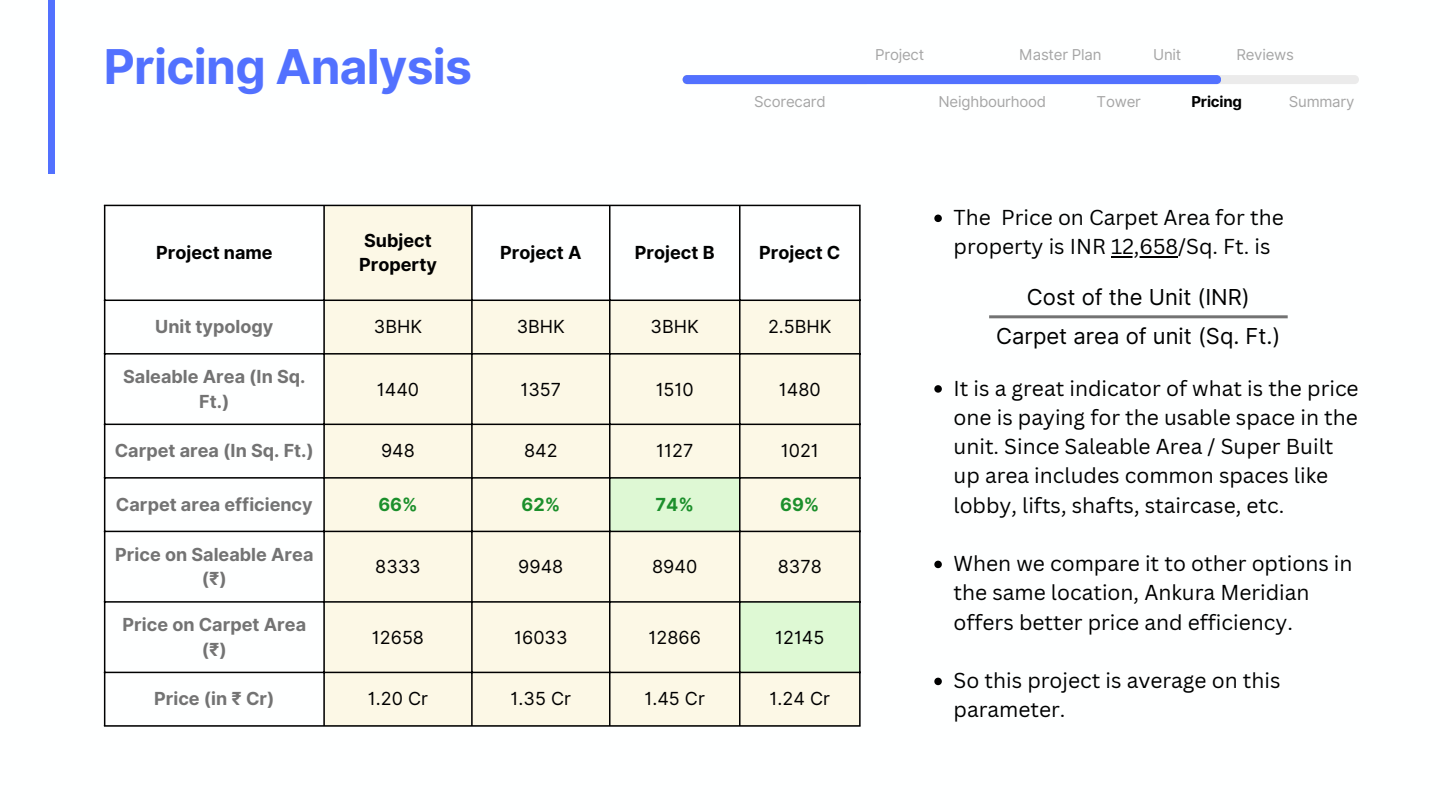
<style>
.page{position:relative;width:1440px;height:810px;background:#fff}
.page>*{position:absolute;margin:0;border:0;box-sizing:border-box;transform-origin:0 0}
.t1{font:700 48px "Inter";letter-spacing:-.015em;color:#5271ff}
.t2{font:22px "Inter";color:#000}
.t3{font:21px/29.2px "Canva Sans";color:#000}
.t4{font:700 18px/24.8px "Inter";color:#737373;text-align:center}
.t5{font:18px "Inter";color:#000}
.t6{font:700 18px/24.8px "Inter";color:#000}
.t7{font:700 18px "Inter";color:#1b8f2b}
.t8{font:15px "Inter";letter-spacing:-.015em;color:#a6a6a6}
.t9{font:700 15px "Inter";letter-spacing:-.015em;color:#000}
</style>
<div class="page">
<div style="left:48px;top:0;width:7px;height:174px;background:#5271ff"></div>
<svg style="left:934px;top:215px;width:8px;height:7px"></svg>
<hr style="left:1111px;top:256px;width:67px;height:1px;background:#000">
<svg style="left:934px;top:385px;width:8px;height:8px"></svg>
<svg style="left:934px;top:561px;width:8px;height:7px"></svg>
<svg style="left:934px;top:678px;width:8px;height:7px"></svg>
<hr style="left:989px;top:315px;width:299px;height:3px;background:#737373">
<svg style="left:325px;top:206px;width:534px;height:519px;background:#fbf7e8"></svg>
<div style="left:610px;top:478px;width:130px;height:54px;background:#def8d4"></div>
<div style="left:740px;top:602px;width:120px;height:71px;background:#def9d4"></div>
<hr style="left:104px;top:206px;width:1px;height:519px;background:#000">
<hr style="left:323px;top:206px;width:2px;height:519px;background:#000">
<hr style="left:471px;top:206px;width:2px;height:519px;background:#000">
<hr style="left:609px;top:206px;width:2px;height:519px;background:#000">
<hr style="left:739px;top:206px;width:2px;height:519px;background:#000">
<hr style="left:859px;top:206px;width:2px;height:519px;background:#000">
<hr style="left:104px;top:205px;width:757px;height:1px;background:#000">
<hr style="left:104px;top:300px;width:757px;height:1px;background:#000">
<hr style="left:104px;top:353px;width:757px;height:2px;background:#000">
<hr style="left:104px;top:424px;width:757px;height:1px;background:#000">
<hr style="left:104px;top:477px;width:757px;height:2px;background:#000">
<hr style="left:104px;top:531px;width:757px;height:1px;background:#000">
<hr style="left:104px;top:601px;width:757px;height:2px;background:#000">
<hr style="left:104px;top:672px;width:757px;height:1px;background:#000">
<hr style="left:104px;top:725px;width:757px;height:2px;background:#000">
<svg style="left:683px;top:75px;width:676px;height:9px;background:#728afa"></svg>
<h1 class="t1" style="left:104px;top:38px;width:370px">Pricing Analysis</h1>
<p class="t8" style="left:754px;top:92px;width:73px">Scorecard</p>
<p class="t8" style="left:875px;top:45px;width:50px">Project</p>
<p class="t8" style="left:1019px;top:45px;width:84px">Master Plan</p>
<h2 class="t8" style="left:1097px;top:92px;width:46px">Tower</h2>
<h2 class="t9" style="left:1191px;top:92px;width:52px">Pricing</h2>
<p class="t8" style="left:1289px;top:92px;width:67px">Summary</p>
<p class="t8" style="left:1153px;top:45px;width:30px">Unit</p>
<p class="t8" style="left:1236px;top:45px;width:59px">Reviews</p>
<p class="t8" style="left:939px;top:92px;width:109px">Neighbourhood</p>
<h3 class="t6" style="left:156px;top:240px;width:118px">Project name</h3>
<p class="t6" style="left:359px;top:228px;width:79px">Subject<br>Property</p>
<p class="t6" style="left:500px;top:240px;width:83px">Project A</p>
<p class="t6" style="left:635px;top:240px;width:81px">Project B</p>
<p class="t6" style="left:759px;top:240px;width:83px">Project C</p>
<p class="t4" style="left:155px;top:314px;width:120px">Unit typology</p>
<p class="t5" style="left:374px;top:316px;width:50px">3BHK</p>
<p class="t5" style="left:517px;top:316px;width:50px">3BHK</p>
<p class="t5" style="left:651px;top:316px;width:50px">3BHK</p>
<p class="t5" style="left:768px;top:316px;width:65px">2.5BHK</p>
<p class="t4" style="left:123px;top:364px;width:184px">Saleable Area (In Sq.<br>Ft.)</p>
<p class="t5" style="left:377px;top:379px;width:44px">1440</p>
<p class="t5" style="left:521px;top:379px;width:42px">1357</p>
<p class="t5" style="left:656px;top:379px;width:40px">1510</p>
<p class="t5" style="left:779px;top:379px;width:43px">1480</p>
<p class="t4" style="left:115px;top:438px;width:201px">Carpet area (In Sq. Ft.)</p>
<p class="t5" style="left:381px;top:440px;width:35px">948</p>
<p class="t5" style="left:524px;top:440px;width:35px">842</p>
<p class="t5" style="left:656px;top:440px;width:39px">1127</p>
<p class="t5" style="left:781px;top:440px;width:40px">1021</p>
<p class="t4" style="left:116px;top:492px;width:198px">Carpet area efficiency</p>
<p class="t7" style="left:378px;top:494px;width:41px">66%</p>
<p class="t7" style="left:521px;top:494px;width:40px">62%</p>
<p class="t7" style="left:656px;top:494px;width:40px">74%</p>
<p class="t7" style="left:780px;top:494px;width:41px">69%</p>
<p class="t4" style="left:115px;top:542px;width:200px">Price on Saleable Area (₹)</p>
<p class="t5" style="left:375px;top:556px;width:47px">8333</p>
<p class="t5" style="left:518px;top:556px;width:47px">9948</p>
<p class="t5" style="left:652px;top:556px;width:47px">8940</p>
<p class="t5" style="left:778px;top:556px;width:45px">8378</p>
<p class="t4" style="left:123px;top:612px;width:185px">Price on Carpet Area (₹)</p>
<p class="t5" style="left:372px;top:627px;width:54px">12658</p>
<p class="t5" style="left:514px;top:627px;width:55px">16033</p>
<p class="t5" style="left:649px;top:627px;width:54px">12866</p>
<p class="t5" style="left:775px;top:627px;width:51px">12145</p>
<p class="t4" style="left:154px;top:686px;width:122px">Price (in ₹ Cr)</p>
<p class="t5" style="left:368px;top:688px;width:62px">1.20 Cr</p>
<p class="t5" style="left:511px;top:688px;width:62px">1.35 Cr</p>
<p class="t5" style="left:645px;top:688px;width:62px">1.45 Cr</p>
<p class="t5" style="left:770px;top:688px;width:62px">1.24 Cr</p>
<p class="t3" style="left:954px;top:202px;width:332px">The Price on Carpet Area for the property is INR 12,658/Sq. Ft. is</p>
<p class="t2" style="left:1027px;top:284px;width:224px">Cost of the Unit (INR)</p>
<p class="t2" style="left:996px;top:323px;width:286px">Carpet area of unit (Sq. Ft.)</p>
<p class="t3" style="left:954px;top:373px;width:407px">It is a great indicator of what is the price one is paying for the usable space in the unit. Since Saleable Area / Super Built up area includes common spaces like lobby, lifts, shafts, staircase, etc.</p>
<p class="t3" style="left:954px;top:548px;width:401px">When we compare it to other options in the same location, Ankura Meridian offers better price and efficiency.</p>
<p class="t3" style="left:954px;top:665px;width:329px">So this project is average on this parameter.</p>
</div>
